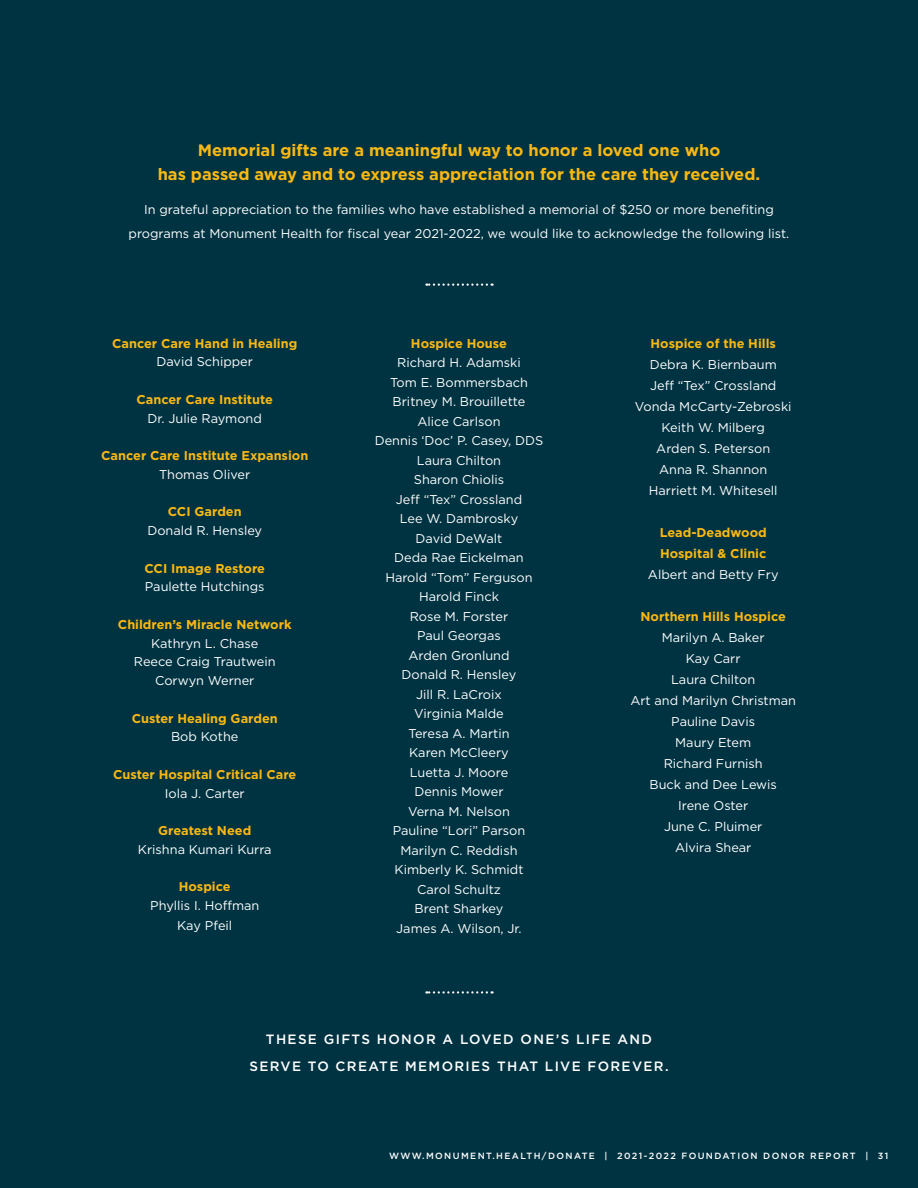
<style>
.page{position:relative;width:918px;height:1188px;background:#003342}
.page>*{position:absolute;margin:0;border:0;box-sizing:border-box;transform-origin:0 0}
.t1{font:700 16.5px/24px "Gotham";color:#fab812;text-align:center}
.t2{font:500 13.5px/27px "Gotham";letter-spacing:.1em;color:#fff;text-align:center}
.t3{font:12.75px/19.5px "Gotham";color:#fff;text-align:center}
.t4{font:700 12.75px/21px "Gotham";color:#fab812}
.t5{font:500 9px "Gotham";letter-spacing:.155em;color:#fff}
</style>
<div class="page">
<svg style="left:426px;top:284px;width:67px;height:2px"></svg>
<svg style="left:426px;top:991px;width:67px;height:3px"></svg>
<p class="t1" style="left:158px;top:138px;width:604px">Memorial gifts are a meaningful way to honor a loved one who<br>has passed away and to express appreciation for the care they received.</p>
<p class="t3" style="left:129px;top:198px;width:662px;line-height:24px">In grateful appreciation to the families who have established a memorial of $250 or more benefiting programs at Monument Health for fiscal year 2021-2022, we would like to acknowledge the following list.</p>
<p class="t4" style="left:112px;top:333px;width:187px">Cancer Care Hand in Healing</p>
<p class="t3" style="left:156px;top:352px;width:98px">David Schipper</p>
<p class="t4" style="left:137px;top:389px;width:138px">Cancer Care Institute</p>
<p class="t3" style="left:148px;top:408px;width:116px">Dr. Julie Raymond</p>
<p class="t4" style="left:101px;top:445px;width:209px">Cancer Care Institute Expansion</p>
<p class="t3" style="left:159px;top:464px;width:93px">Thomas Oliver</p>
<p class="t4" style="left:168px;top:501px;width:75px">CCI Garden</p>
<p class="t3" style="left:147px;top:521px;width:116px">Donald R. Hensley</p>
<p class="t4" style="left:144px;top:558px;width:122px">CCI Image Restore</p>
<p class="t3" style="left:145px;top:577px;width:121px">Paulette Hutchings</p>
<p class="t4" style="left:118px;top:614px;width:175px">Children’s Miracle Network</p>
<p class="t3" style="left:134px;top:634px;width:143px;line-height:18.8px">Kathryn L. Chase<br>Reece Craig Trautwein<br>Corwyn Werner</p>
<p class="t4" style="left:132px;top:708px;width:148px">Custer Healing Garden</p>
<p class="t3" style="left:171px;top:727px;width:69px">Bob Kothe</p>
<p class="t4" style="left:113px;top:764px;width:185px">Custer Hospital Critical Care</p>
<p class="t3" style="left:165px;top:783px;width:81px">Iola J. Carter</p>
<p class="t4" style="left:158px;top:820px;width:95px">Greatest Need</p>
<p class="t3" style="left:138px;top:839px;width:135px">Krishna Kumari Kurra</p>
<p class="t4" style="left:179px;top:876px;width:53px">Hospice</p>
<p class="t3" style="left:150px;top:896px;width:111px">Phyllis I. Hoffman<br>Kay Pfeil</p>
<p class="t4" style="left:411px;top:333px;width:98px">Hospice House</p>
<p class="t3" style="left:375px;top:353px;width:170px">Richard H. Adamski<br>Tom E. Bommersbach<br>Britney M. Brouillette<br>Alice Carlson<br>Dennis ‘Doc’ P. Casey, DDS<br>Laura Chilton<br>Sharon Chiolis<br>Jeff “Tex” Crossland<br>Lee W. Dambrosky<br>David DeWalt<br>Deda Rae Eickelman<br>Harold “Tom” Ferguson<br>Harold Finck<br>Rose M. Forster<br>Paul Georgas<br>Arden Gronlund<br>Donald R. Hensley<br>Jill R. LaCroix<br>Virginia Malde<br>Teresa A. Martin<br>Karen McCleery<br>Luetta J. Moore<br>Dennis Mower<br>Verna M. Nelson<br>Pauline “Lori” Parson<br>Marilyn C. Reddish<br>Kimberly K. Schmidt<br>Carol Schultz<br>Brent Sharkey<br>James A. Wilson, Jr.</p>
<p class="t4" style="left:651px;top:332px;width:127px">Hospice of the Hills</p>
<p class="t3" style="left:635px;top:353px;width:158px;line-height:21px">Debra K. Biernbaum<br>Jeff “Tex” Crossland<br>Vonda McCarty-Zebroski<br>Keith W. Milberg<br>Arden S. Peterson<br>Anna R. Shannon<br>Harriett M. Whitesell</p>
<p class="t4" style="left:660px;top:521px;width:109px">Lead-Deadwood<br>Hospital &amp; Clinic</p>
<p class="t3" style="left:648px;top:564px;width:132px">Albert and Betty Fry</p>
<p class="t4" style="left:641px;top:605px;width:147px">Northern Hills Hospice</p>
<p class="t3" style="left:630px;top:626px;width:167px;line-height:21px">Marilyn A. Baker<br>Kay Carr<br>Laura Chilton<br>Art and Marilyn Christman<br>Pauline Davis<br>Maury Etem<br>Richard Furnish<br>Buck and Dee Lewis<br>Irene Oster<br>June C. Pluimer<br>Alvira Shear</p>
<p class="t2" style="left:249px;top:1025px;width:421px">THESE GIFTS HONOR A LOVED ONE’S LIFE AND<br>SERVE TO CREATE MEMORIES THAT LIVE FOREVER.</p>
<p class="t5" style="left:389px;top:1149px;width:501px">WWW.MONUMENT.HEALTH/DONATE | 2021-2022 FOUNDATION DONOR REPORT | 31</p>
</div>
